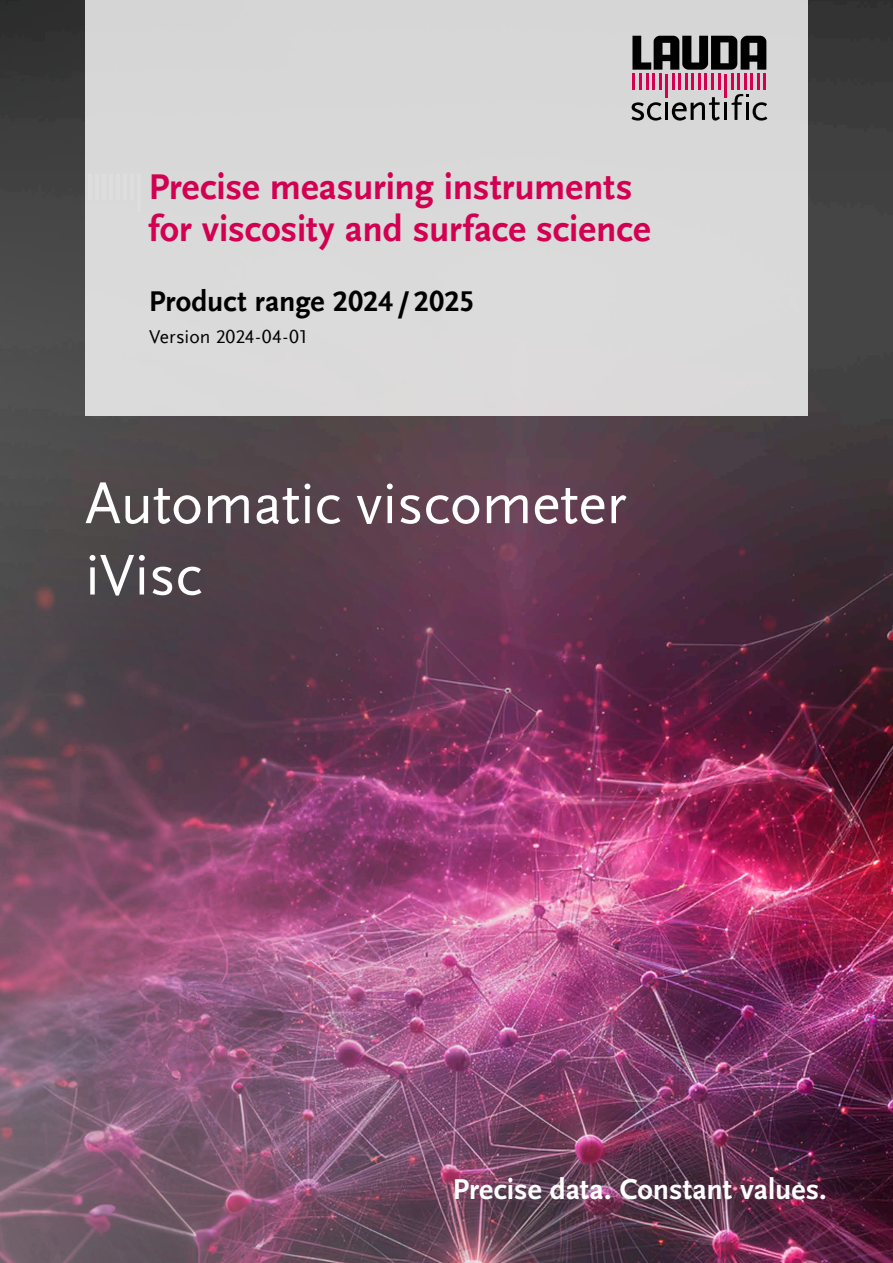
<style>
.page{position:relative;width:893px;height:1263px;background:#fff}
.page>*{position:absolute;margin:0;border:0;box-sizing:border-box;transform-origin:0 0}
.t1{font:60px/71.4px "Scala Sans Pro";letter-spacing:-.005em;color:#fff}
.t2{font:700 37.5px/42px "Scala Sans Offc Pro";color:#d30052}
.t3{font:700 30px "Scala Sans Pro";color:#fff}
.t4{font:700 30px "Scala Sans Offc Pro";color:#000}
.t5{font:19.5px "Scala Sans Offc Pro";color:#000}
</style>
<div class="page">
<img style="left:0;top:0;width:893px;height:1263px">
<div style="left:85px;top:0;width:723px;height:416px;background:#d9d9d9"></div>
<svg style="left:631px;top:36px;width:136px;height:85px"></svg>
<hr style="left:88px;top:174px;width:4px;height:26px;background:#dedede">
<hr style="left:95px;top:174px;width:4px;height:26px;background:#dedede">
<hr style="left:109px;top:174px;width:4px;height:26px;background:#dedede">
<hr style="left:102px;top:174px;width:4px;height:26px;background:#dedede">
<hr style="left:123px;top:174px;width:4px;height:26px;background:#dedede">
<hr style="left:130px;top:174px;width:4px;height:26px;background:#dedede">
<hr style="left:116px;top:174px;width:4px;height:26px;background:#dedede">
<hr style="left:137px;top:174px;width:4px;height:38px;background:#dedede">
<p class="t2" style="left:148px;top:166px;width:504px">Precise measuring instruments for viscosity and surface science</p>
<p class="t4" style="left:149px;top:284px;width:327px">Product range 2024 / 2025</p>
<p class="t5" style="left:149px;top:325px;width:160px">Version 2024-04-01</p>
<h1 class="t1" style="left:85px;top:468px;width:543px">Automatic viscometer iVisc</h1>
<p class="t3" style="left:452px;top:1172px;width:376px">Precise data. Constant values.</p>
</div>
